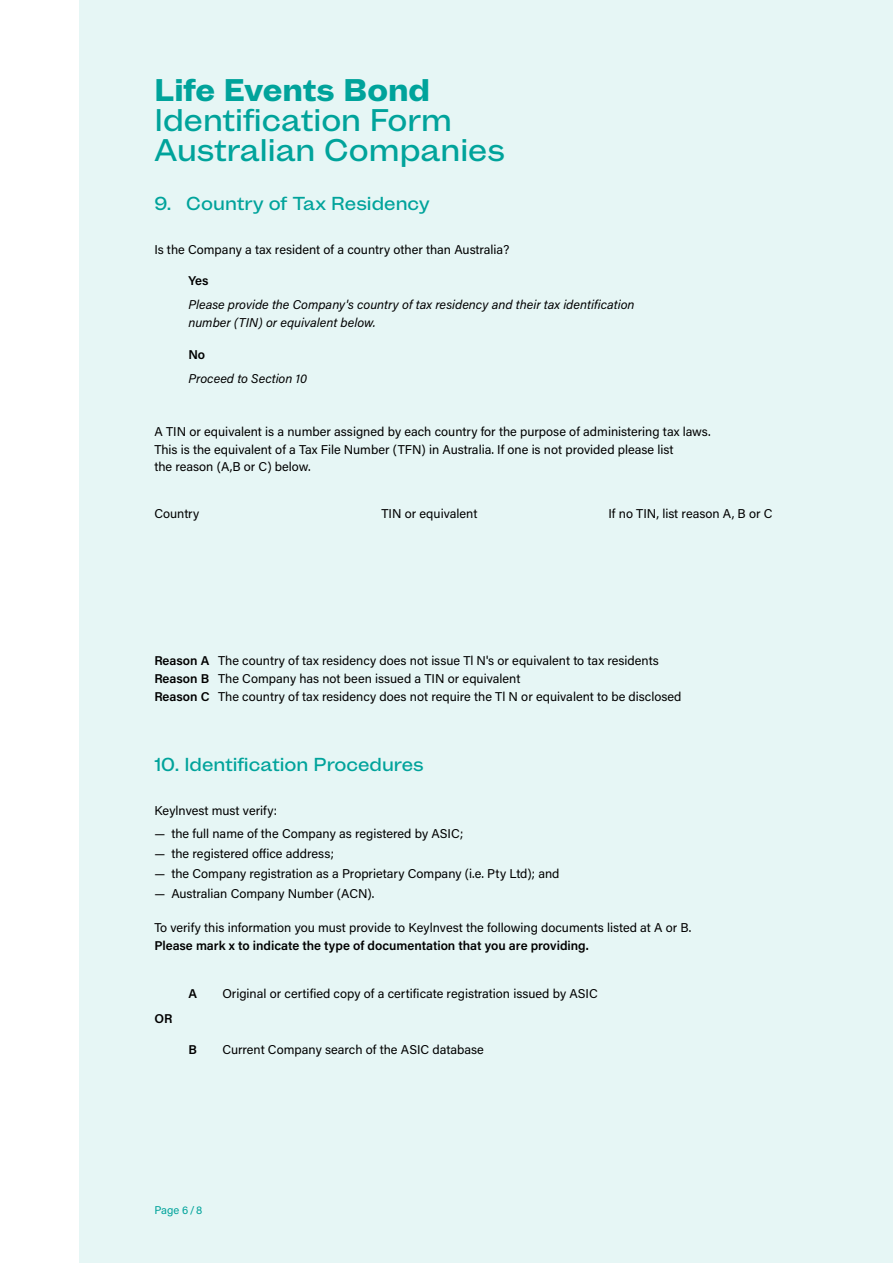
<style>
.page{position:relative;width:893px;height:1263px;background:#fff}
.page>*{position:absolute;margin:0;border:0;box-sizing:border-box;transform-origin:0 0}
.t1{font:500 30px/30px "Mint Grotesk V1.1";color:#00a39b}
.t2{font:800 30px "Mint Grotesk V1.1";color:#00a39b}
.t3{font:500 18px "Mint Grotesk V1.1";color:#00a39b}
.t4{font:12.75px/17.9px "Acumin Pro";color:#000}
.t5{font:italic 12.75px/17.9px "Acumin Pro";color:#000}
.t6{font:600 12.75px "Acumin Pro";color:#000}
.t7{font:11.25px "Acumin Pro";color:#00a39b}
.s1{font-weight:600}
</style>
<div class="page">
<div style="left:79px;top:0;width:814px;height:1263px;background:#e6f6f5"></div>
<h1 class="t2" style="left:154px;top:71px;width:277px">Life Events Bond</h1>
<h1 class="t1" style="left:154px;top:105px;width:352px">Identification Form<br>Australian Companies</h1>
<h2 class="t3" style="left:154px;top:192px;width:277px">9. Country of Tax Residency</h2>
<p class="t4" style="left:154px;top:240px;width:357px">Is the Company a tax resident of a country other than Australia?</p>
<p class="t6" style="left:188px;top:272px;width:21px">Yes</p>
<p class="t5" style="left:188px;top:295px;width:448px">Please provide the Company's country of tax residency and their tax identification number (TIN) or equivalent below.</p>
<p class="t6" style="left:188px;top:345px;width:18px">No</p>
<p class="t5" style="left:188px;top:369px;width:120px">Proceed to Section 10</p>
<p class="t4" style="left:154px;top:422px;width:558px">A TIN or equivalent is a number assigned by each country for the purpose of administering tax laws.<br>This is the equivalent of a Tax File Number (TFN) in Australia. If one is not provided please list<br>the reason (A,B or C) below.</p>
<p class="t4" style="left:154px;top:504px;width:46px">Country</p>
<p class="t4" style="left:381px;top:504px;width:97px">TIN or equivalent</p>
<p class="t4" style="left:608px;top:504px;width:166px">If no TIN, list reason A, B or C</p>
<p class="t4" style="left:154px;top:651px;width:529px"><span class="s1">Reason A</span> The country of tax residency does not issue Tl N's or equivalent to tax residents<br><span class="s1">Reason B</span> The Company has not been issued a TIN or equivalent<br><span class="s1">Reason C</span> The country of tax residency does not require the Tl N or equivalent to be disclosed</p>
<h2 class="t3" style="left:154px;top:753px;width:271px">10. Identification Procedures</h2>
<p class="t4" style="left:154px;top:801px;width:124px">Keylnvest must verify:</p>
<p class="t4" style="left:154px;top:824px;width:310px">— the full name of the Company as registered by ASIC;</p>
<p class="t4" style="left:154px;top:844px;width:181px">— the registered office address;</p>
<p class="t4" style="left:154px;top:864px;width:407px">— the Company registration as a Proprietary Company (i.e. Pty Ltd); and</p>
<p class="t4" style="left:154px;top:884px;width:222px">— Australian Company Number (ACN).</p>
<p class="t4" style="left:154px;top:918px;width:539px">To verify this information you must provide to Keylnvest the following documents listed at A or B.</p>
<p class="t6" style="left:154px;top:936px;width:436px">Please mark x to indicate the type of documentation that you are providing.</p>
<p class="t6" style="left:188px;top:985px;width:10px">A</p>
<p class="t4" style="left:222px;top:984px;width:377px">Original or certified copy of a certificate registration issued by ASIC</p>
<p class="t6" style="left:154px;top:1009px;width:20px">OR</p>
<p class="t6" style="left:188px;top:1041px;width:10px">B</p>
<p class="t4" style="left:222px;top:1040px;width:263px">Current Company search of the ASIC database</p>
<p class="t7" style="left:154px;top:1202px;width:50px">Page 6/8</p>
</div>
